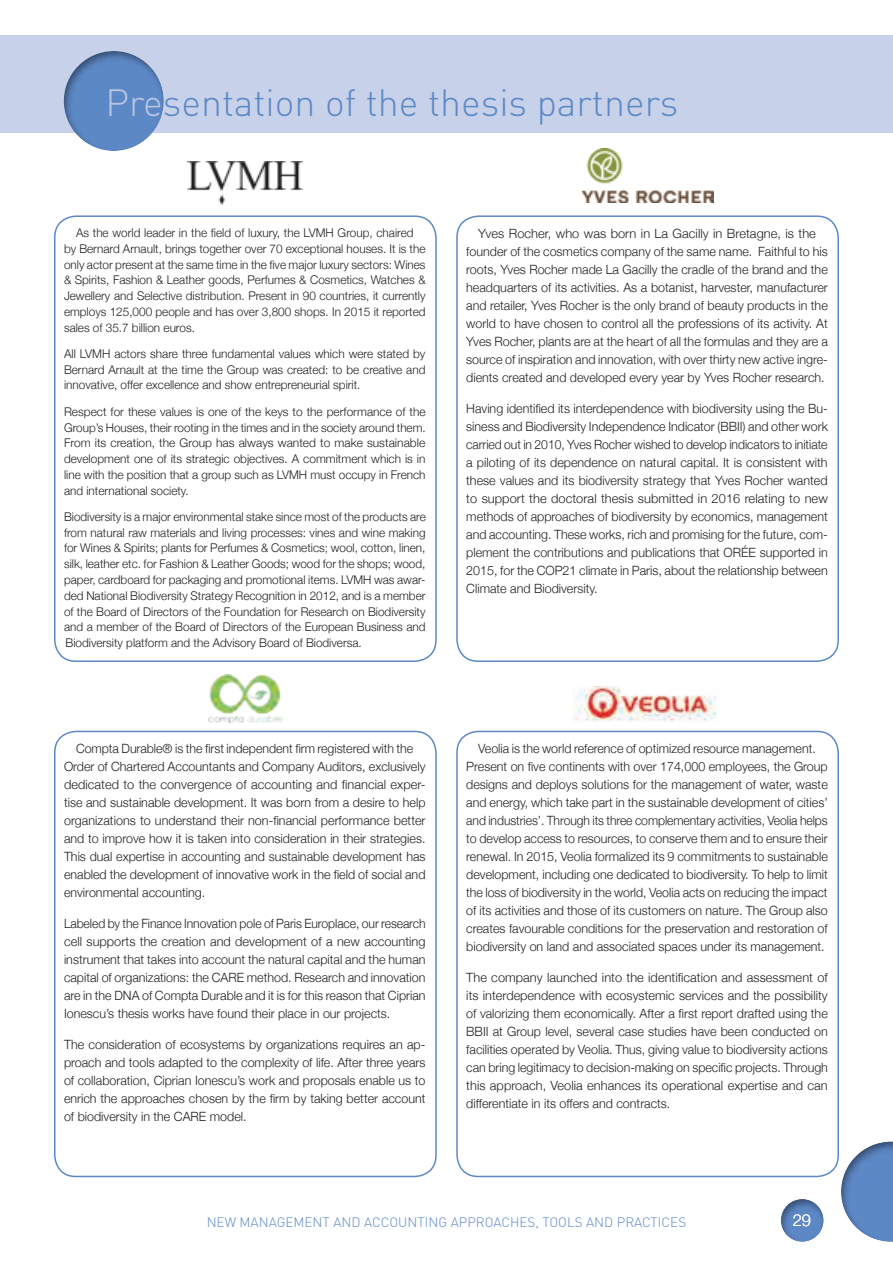
<style>
.page{position:relative;width:893px;height:1263px;background:#fff}
.page>*{position:absolute;margin:0;border:0;box-sizing:border-box;transform-origin:0 0}
.t1{font:300 37.5px "DIN";color:#5d88c6}
.t2{font:300 16.5px "Helvetica Neue";color:#fff}
.t3{font:300 13.5px "DIN";color:#5d88c6}
.t4{font:300 12.75px/18px "Helvetica Neue";color:#231f20;text-align:justify}
.t5{font:300 12.75px/18px "Helvetica Neue";color:#231f20;text-align:justify;scale:.95 1}
.t6{font:300 12px/15.8px "Helvetica Neue";color:#231f20;text-align:justify}
.s1{color:#b8c6e4}
</style>
<div class="page">
<div style="left:838px;top:1139px;width:55px;height:104px;background:#231f20;opacity:.5"></div>
<div style="left:779px;top:1197px;width:45px;height:45px;background:#231f20;opacity:.5"></div>
<div style="left:0;top:35px;width:893px;height:98px;background:#c7d2ea"></div>
<div style="left:61px;top:49px;width:104px;height:103px;background:#231f20;opacity:.5"></div>
<div style="left:54px;top:215px;width:383px;height:447px;border:2px solid #5d88c6;border-radius:21px"></div>
<div style="left:54px;top:731px;width:383px;height:446px;border:2px solid #5d88c6;border-radius:21px"></div>
<div style="left:456px;top:215px;width:383px;height:447px;border:2px solid #5d88c6;border-radius:21px"></div>
<div style="left:456px;top:731px;width:383px;height:446px;border:2px solid #5d88c6;border-radius:21px"></div>
<img style="left:188px;top:162px;width:115px;height:43px">
<img style="left:208px;top:674px;width:75px;height:49px">
<img style="left:582px;top:149px;width:131px;height:54px">
<img style="left:575px;top:686px;width:141px;height:36px">
<h1 class="t1" style="left:106px;top:79px;width:574px"><span class="s1">Pre</span>sentation of the thesis partners</h1>
<p class="t6" style="left:64px;top:225px;width:363px;text-align:left;text-indent:12px">As the world leader in the field of luxury, the LVMH Group, chaired by Bernard Arnault, brings together over 70 exceptional houses. It is the only actor present at the same time in the five major luxury sectors: Wines &amp; Spirits, Fashion &amp; Leather goods, Perfumes &amp; Cosmetics, Watches &amp; Jewellery and Selective distribution. Present in 90 countries, it currently employs 125,000 people and has over 3,800 shops. In 2015 it reported sales of 35.7 billion euros.</p>
<p class="t6" style="left:64px;top:346px;width:363px">All LVMH actors share three fundamental values which were stated by Bernard Arnault at the time the Group was created: to be creative and innovative, offer excellence and show entrepreneurial spirit.</p>
<p class="t6" style="left:64px;top:403px;width:363px">Respect for these values is one of the keys to the performance of the Group’s Houses, their rooting in the times and in the society around them.<br>From its creation, the Group has always wanted to make sustainable development one of its strategic objectives. A commitment which is in line with the position that a group such as LVMH must occupy in French and international society.</p>
<p class="t6" style="left:64px;top:509px;width:363px">Biodiversity is a major environmental stake since most of the products are from natural raw materials and living processes: vines and wine making for Wines &amp; Spirits; plants for Perfumes &amp; Cosmetics; wool, cotton, linen, silk, leather etc. for Fashion &amp; Leather Goods; wood for the shops; wood, paper, cardboard for packaging and promotional items. LVMH was awar&shy;ded National Biodiversity Strategy Recognition in 2012, and is a member of the Board of Directors of the Foundation for Research on Biodiversity and a member of the Board of Directors of the European Business and Biodiversity platform and the Advisory Board of Biodiversa.</p>
<p class="t4" style="left:64px;top:739px;width:363px;text-align:left;text-indent:12px">Compta Durable® is the first independent firm registered with the Order of Chartered Accountants and Company Auditors, exclusively dedicated to the convergence of accounting and financial exper&shy;tise and sustainable development. It was born from a desire to help organizations to understand their non-financial performance better and to improve how it is taken into consideration in their strategies.<br>This dual expertise in accounting and sustainable development has enabled the development of innovative work in the field of social and environmental accounting.</p>
<p class="t5" style="left:64px;top:914px;width:382px">Labeled by the Finance Innovation pole of Paris Europlace, our research cell supports the creation and development of a new accounting instrument that takes into account the natural capital and the human capital of organizations: the CARE method. Research and innovation are in the DNA of Compta Durable and it is for this reason that Ciprian Ionescu’s thesis works have found their place in our projects.</p>
<p class="t4" style="left:64px;top:1035px;width:363px">The consideration of ecosystems by organizations requires an ap&shy;proach and tools adapted to the complexity of life. After three years of collaboration, Ciprian Ionescu’s work and proposals enable us to enrich the approaches chosen by the firm by taking better account of biodiversity in the CARE model.</p>
<p class="t4" style="left:466px;top:224px;width:363px;text-align:center">Yves Rocher, who was born in La Gacilly in Bretagne, is the founder of the cosmetics company of the same name. Faithful to his roots, Yves Rocher made La Gacilly the cradle of the brand and the headquarters of its activities. As a botanist, harvester, manufacturer and retailer, Yves Rocher is the only brand of beauty products in the world to have chosen to control all the professions of its activity. At Yves Rocher, plants are at the heart of all the formulas and they are a source of inspiration and innovation, with over thirty new active ingre&shy;dients created and developed every year by Yves Rocher research.</p>
<p class="t4" style="left:466px;top:399px;width:363px">Having identified its interdependence with biodiversity using the Bu&shy;siness and Biodiversity Independence Indicator (BBII) and other work carried out in 2010, Yves Rocher wished to develop indicators to initiate a piloting of its dependence on natural capital. It is consistent with these values and its biodiversity strategy that Yves Rocher wanted to support the doctoral thesis submitted in 2016 relating to new methods of approaches of biodiversity by economics, management and accounting. These works, rich and promising for the future, com&shy;plement the contributions and publications that ORÉE supported in 2015, for the COP21 climate in Paris, about the relationship between Climate and Biodiversity.</p>
<p class="t4" style="left:466px;top:739px;width:363px;text-align:center">Veolia is the world reference of optimized resource management.<br>Present on five continents with over 174,000 employees, the Group designs and deploys solutions for the management of water, waste and energy, which take part in the sustainable development of cities’ and industries’. Through its three complementary activities, Veolia helps to develop access to resources, to conserve them and to ensure their renewal. In 2015, Veolia formalized its 9 commitments to sustainable development, including one dedicated to biodiversity. To help to limit the loss of biodiversity in the world, Veolia acts on reducing the impact of its activities and those of its customers on nature. The Group also creates favourable conditions for the preservation and restoration of biodiversity on land and associated spaces under its management.</p>
<p class="t4" style="left:466px;top:968px;width:363px">The company launched into the identification and assessment of its interdependence with ecosystemic services and the possibility of valorizing them economically. After a first report drafted using the BBII at Group level, several case studies have been conducted on facilities operated by Veolia. Thus, giving value to biodiversity actions can bring legitimacy to decision-making on specific projects. Through this approach, Veolia enhances its operational expertise and can differentiate in its offers and contracts.</p>
<p class="t3" style="left:207px;top:1213px;width:481px">NEW MANAGEMENT AND ACCOUNTING APPROACHES, TOOLS AND PRACTICES</p>
<p class="t2" style="left:793px;top:1210px;width:20px">29</p>
</div>
